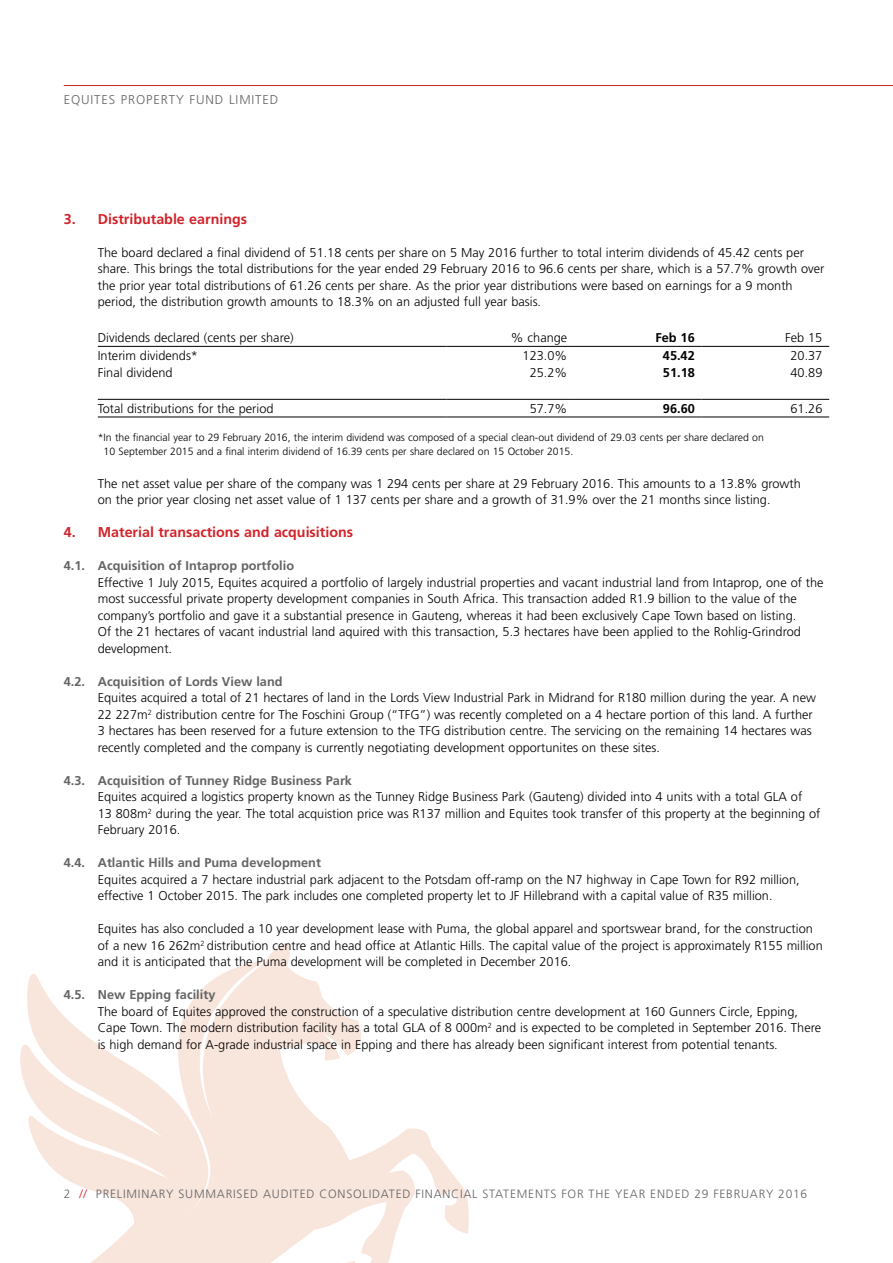
<style>
.page{position:relative;width:893px;height:1263px;background:#fff}
.page>*{position:absolute;margin:0;border:0;box-sizing:border-box;transform-origin:0 0}
.t1{font:700 14.25px "Frutiger";color:#d2232a}
.t2{font:300 12.75px/16.5px "Frutiger";color:#000}
.t3{font:700 12.75px "Frutiger";color:#636466}
.t4{font:300 12.75px "Frutiger";letter-spacing:.07em;color:#636466}
.t5{font:700 12.75px "Frutiger";color:#000}
.t6{font:300 12px "Frutiger";letter-spacing:.065em;color:#636466}
.t7{font:300 10.5px/13.5px "Frutiger";color:#000}
.s1{color:#d2232a}
</style>
<div class="page">
<svg style="left:91px;top:943px;width:378px;height:320px"></svg>
<svg style="left:20px;top:965px;width:198px;height:287px;fill:#f8e5dc"></svg>
<svg style="left:164px;top:959px;width:104px;height:159px"></svg>
<hr style="left:64px;top:85px;width:829px;height:1px;background:#d2232a">
<hr style="left:446px;top:399px;width:128px;height:1px;background:#000">
<hr style="left:574px;top:399px;width:128px;height:1px;background:#000">
<hr style="left:702px;top:399px;width:127px;height:1px;background:#000">
<hr style="left:98px;top:399px;width:348px;height:1px;background:#000">
<hr style="left:98px;top:346px;width:348px;height:1px;background:#000">
<hr style="left:446px;top:346px;width:128px;height:1px;background:#000">
<hr style="left:574px;top:346px;width:128px;height:1px;background:#000">
<hr style="left:702px;top:346px;width:127px;height:1px;background:#000">
<hr style="left:98px;top:417px;width:348px;height:1px;background:#000">
<hr style="left:446px;top:417px;width:128px;height:1px;background:#000">
<hr style="left:574px;top:417px;width:128px;height:1px;background:#000">
<hr style="left:702px;top:417px;width:127px;height:1px;background:#000">
<p class="t4" style="left:64px;top:93px;width:216px">EQUITES PROPERTY FUND LIMITED</p>
<p class="t1" style="left:64px;top:210px;width:185px">3. Distributable earnings</p>
<p class="t2" style="left:98px;top:244px;width:728px">The board declared a final dividend of 51.18 cents per share on 5 May 2016 further to total interim dividends of 45.42 cents per share. This brings the total distributions for the year ended 29 February 2016 to 96.6 cents per share, which is a 57.7% growth over the prior year total distributions of 61.26 cents per share. As the prior year distributions were based on earnings for a 9 month period, the distribution growth amounts to 18.3% on an adjusted full year basis.</p>
<p class="t2" style="left:98px;top:329px;width:197px">Dividends declared (cents per share)</p>
<p class="t2" style="left:511px;top:329px;width:58px">% change</p>
<p class="t5" style="left:655px;top:330px;width:41px">Feb 16</p>
<p class="t2" style="left:785px;top:329px;width:39px">Feb 15</p>
<p class="t2" style="left:98px;top:347px;width:102px">Interim dividends*</p>
<p class="t2" style="left:523px;top:347px;width:46px">123.0%</p>
<p class="t5" style="left:663px;top:348px;width:33px">45.42</p>
<p class="t2" style="left:790px;top:347px;width:33px">20.37</p>
<p class="t2" style="left:98px;top:365px;width:76px">Final dividend</p>
<p class="t2" style="left:530px;top:365px;width:39px">25.2%</p>
<p class="t5" style="left:663px;top:365px;width:33px">51.18</p>
<p class="t2" style="left:790px;top:365px;width:33px">40.89</p>
<p class="t2" style="left:98px;top:400px;width:177px">Total distributions for the period</p>
<p class="t2" style="left:530px;top:400px;width:39px">57.7%</p>
<p class="t5" style="left:663px;top:401px;width:33px">96.60</p>
<p class="t2" style="left:790px;top:400px;width:33px">61.26</p>
<p class="t7" style="left:104px;top:431px;width:662px;text-indent:-6px">*In the financial year to 29 February 2016, the interim dividend was composed of a special clean-out dividend of 29.03 cents per share declared on<br>10 September 2015 and a final interim dividend of 16.39 cents per share declared on 15 October 2015.</p>
<p class="t2" style="left:98px;top:475px;width:704px">The net asset value per share of the company was 1 294 cents per share at 29 February 2016. This amounts to a 13.8% growth on the prior year closing net asset value of 1 137 cents per share and a growth of 31.9% over the 21 months since listing.</p>
<p class="t1" style="left:64px;top:524px;width:291px">4. Material transactions and acquisitions</p>
<p class="t3" style="left:64px;top:558px;width:232px">4.1. Acquisition of Intaprop portfolio</p>
<p class="t2" style="left:98px;top:574px;width:727px">Effective 1 July 2015, Equites acquired a portfolio of largely industrial properties and vacant industrial land from Intaprop, one of the most successful private property development companies in South Africa. This transaction added R1.9 billion to the value of the company’s portfolio and gave it a substantial presence in Gauteng, whereas it had been exclusively Cape Town based on listing.<br>Of the 21 hectares of vacant industrial land aquired with this transaction, 5.3 hectares have been applied to the Rohlig-Grindrod development.</p>
<p class="t3" style="left:64px;top:674px;width:220px">4.2. Acquisition of Lords View land</p>
<p class="t2" style="left:98px;top:690px;width:720px">Equites acquired a total of 21 hectares of land in the Lords View Industrial Park in Midrand for R180 million during the year. A new 22 227m<sup>2</sup> distribution centre for The Foschini Group (“TFG”) was recently completed on a 4 hectare portion of this land. A further 3 hectares has been reserved for a future extension to the TFG distribution centre. The servicing on the remaining 14 hectares was recently completed and the company is currently negotiating development opportunites on these sites.</p>
<p class="t3" style="left:64px;top:773px;width:290px">4.3. Acquisition of Tunney Ridge Business Park</p>
<p class="t2" style="left:98px;top:789px;width:724px">Equites acquired a logistics property known as the Tunney Ridge Business Park (Gauteng) divided into 4 units with a total GLA of<br>13 808m<sup>2</sup> during the year. The total acquistion price was R137 million and Equites took transfer of this property at the beginning of<br>February 2016.</p>
<p class="t3" style="left:64px;top:855px;width:259px">4.4. Atlantic Hills and Puma development</p>
<p class="t2" style="left:98px;top:871px;width:703px">Equites acquired a 7 hectare industrial park adjacent to the Potsdam off-ramp on the N7 highway in Cape Town for R92 million, effective 1 October 2015. The park includes one completed property let to JF Hillebrand with a capital value of R35 million.</p>
<p class="t2" style="left:98px;top:921px;width:726px">Equites has also concluded a 10 year development lease with Puma, the global apparel and sportswear brand, for the construction of a new 16 262m<sup>2</sup> distribution centre and head office at Atlantic Hills. The capital value of the project is approximately R155 million and it is anticipated that the Puma development will be completed in December 2016.</p>
<p class="t3" style="left:64px;top:987px;width:153px">4.5. New Epping facility</p>
<p class="t2" style="left:98px;top:1003px;width:725px">The board of Equites approved the construction of a speculative distribution centre development at 160 Gunners Circle, Epping,<br>Cape Town. The modern distribution facility has a total GLA of 8 000m<sup>2</sup> and is expected to be completed in September 2016. There is high demand for A-grade industrial space in Epping and there has already been significant interest from potential tenants.</p>
<p class="t6" style="left:64px;top:1187px;width:745px">2 <span class="s1">//</span> PRELIMINARY SUMMARISED AUDITED CONSOLIDATED FINANCIAL STATEMENTS FOR THE YEAR ENDED 29 FEBRUARY 2016</p>
</div>
